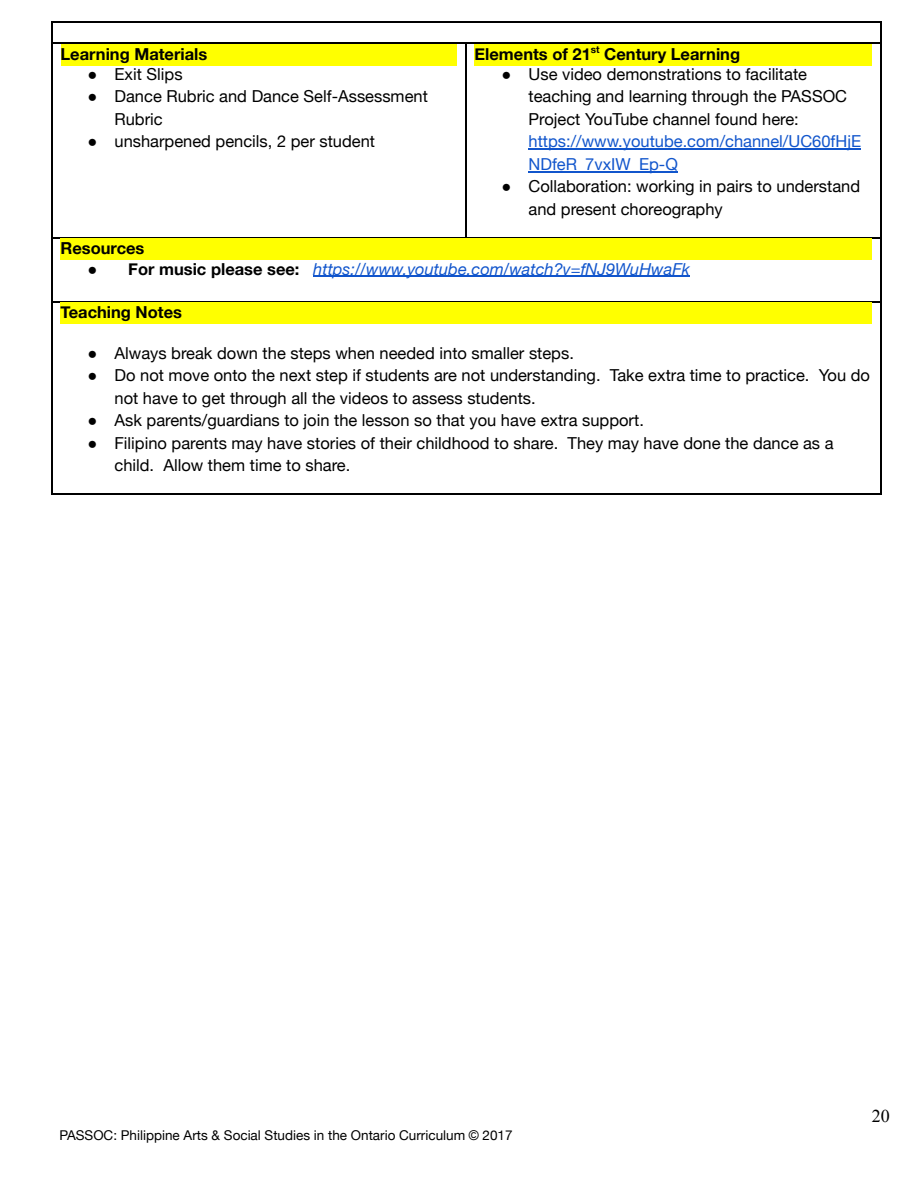
<style>
.page{position:relative;width:918px;height:1188px;background:#fff}
.page>*{position:absolute;margin:0;border:0;box-sizing:border-box;transform-origin:0 0}
.t1{font:18px "Times New Roman";color:#000}
.t2{font:16.5px/22.5px "Helvetica Neue";color:#000}
.t3{font:700 16.5px "Helvetica Neue";color:#000}
.t4{font:italic 16.5px "Helvetica Neue";color:#15c}
.t5{font:16.5px/22.5px "Helvetica Neue";color:#15c}
.t6{font:13.5px "Helvetica Neue";color:#000}
.s1{font-family:"Arial"}
.s2{font-family:"Arial";color:#000}
.s3{font-weight:700;font-style:normal;color:#000}
</style>
<div class="page">
<hr style="left:52px;top:494px;width:830px;height:1px;background:#000">
<hr style="left:52px;top:302px;width:1px;height:193px;background:#000">
<hr style="left:881px;top:302px;width:1px;height:193px;background:#000">
<hr style="left:52px;top:302px;width:830px;height:1px;background:#000">
<hr style="left:52px;top:237px;width:1px;height:66px;background:#000">
<hr style="left:881px;top:237px;width:1px;height:66px;background:#000">
<hr style="left:466px;top:237px;width:416px;height:1px;background:#000">
<hr style="left:881px;top:43px;width:1px;height:195px;background:#000">
<hr style="left:52px;top:237px;width:415px;height:1px;background:#000">
<hr style="left:52px;top:43px;width:1px;height:195px;background:#000">
<hr style="left:466px;top:43px;width:1px;height:195px;background:#000">
<hr style="left:52px;top:21px;width:830px;height:1px;background:#000">
<hr style="left:52px;top:43px;width:830px;height:1px;background:#000">
<svg style="left:52px;top:22px;width:1px;height:21px"></svg>
<svg style="left:881px;top:22px;width:1px;height:21px"></svg>
<div style="left:61px;top:44px;width:396px;height:21px;background:#ff0"></div>
<div style="left:475px;top:44px;width:397px;height:21px;background:#ff0"></div>
<div style="left:61px;top:238px;width:811px;height:22px;background:#ff0"></div>
<div style="left:61px;top:303px;width:811px;height:21px;background:#ff0"></div>
<hr style="left:529px;top:148px;width:332px;height:2px;background:#15c">
<hr style="left:529px;top:171px;width:149px;height:1px;background:#15c">
<hr style="left:313px;top:276px;width:377px;height:1px;background:#15c">
<p class="t3" style="left:61px;top:44px;width:148px">Learning Materials</p>
<p class="t2" style="left:88px;top:63px;width:97px"><span class="s1">●</span> Exit Slips</p>
<p class="t2" style="left:115px;top:85px;width:315px;text-indent:-27px"><span class="s1">●</span> Dance Rubric and Dance Self-Assessment<br>Rubric</p>
<p class="t2" style="left:88px;top:130px;width:289px"><span class="s1">●</span> unsharpened pencils, 2 per student</p>
<p class="t3" style="left:475px;top:44px;width:267px">Elements of 21<sup>st</sup> Century Learning</p>
<p class="t2" style="left:529px;top:63px;width:320px;text-indent:-27px"><span class="s1">●</span> Use video demonstrations to facilitate teaching and learning through the PASSOC<br>Project YouTube channel found here:</p>
<p class="t5" style="left:529px;top:130px;width:334px">https://www.youtube.com/channel/UC60fHjE<br>NDfeR_7vxIW_Ep-Q</p>
<p class="t2" style="left:529px;top:175px;width:333px;text-indent:-27px"><span class="s1">●</span> Collaboration: working in pairs to understand and present choreography</p>
<p class="t3" style="left:61px;top:238px;width:85px">Resources</p>
<p class="t4" style="left:88px;top:259px;width:604px"><span class="s2">●</span> <span class="s3">For music please see:</span> https://www.youtube.com/watch?v=fNJ9WuHwaFk</p>
<p class="t3" style="left:61px;top:302px;width:123px">Teaching Notes</p>
<p class="t2" style="left:88px;top:342px;width:488px"><span class="s1">●</span> Always break down the steps when needed into smaller steps.</p>
<p class="t2" style="left:115px;top:364px;width:757px;text-indent:-27px"><span class="s1">●</span> Do not move onto the next step if students are not understanding. Take extra time to practice. You do not have to get through all the videos to assess students.</p>
<p class="t2" style="left:88px;top:409px;width:558px"><span class="s1">●</span> Ask parents/guardians to join the lesson so that you have extra support.</p>
<p class="t2" style="left:115px;top:432px;width:721px;text-indent:-27px"><span class="s1">●</span> Filipino parents may have stories of their childhood to share. They may have done the dance as a child. Allow them time to share.</p>
<p class="t6" style="left:59px;top:1127px;width:455px">PASSOC: Philippine Arts &amp; Social Studies in the Ontario Curriculum <span class="s1">©</span> 2017</p>
<p class="t1" style="left:872px;top:1104px;width:19px">20</p>
</div>
